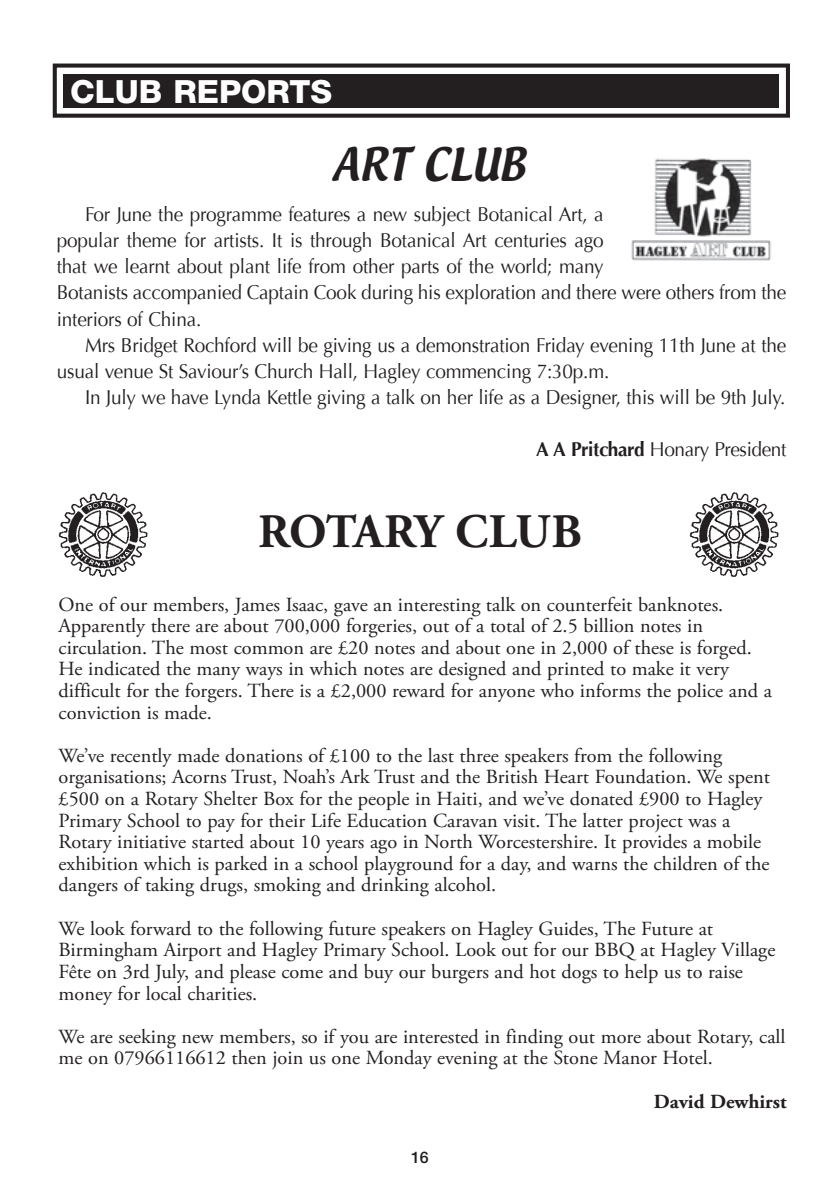
<style>
.page{position:relative;width:840px;height:1191px;background:#fff}
.page>*{position:absolute;margin:0;border:0;box-sizing:border-box;transform-origin:0 0}
.t1{font:700 48px "Adobe Garamond Pro";color:#231f20}
.t2{font:40px "Textile";color:#231f20}
.t3{font:800 32px "Helvetica Neue";color:#fff}
.t4{font:20px/21.6px "Adobe Garamond Pro";color:#231f20}
.t5{font:20px/26px "Optima";letter-spacing:-.01em;color:#231f20;scale:.95 1}
.t6{font:700 20px "Adobe Garamond Pro";color:#231f20}
.t7{font:500 16px "Helvetica Neue";color:#231f20}
.s1{font-weight:700}
</style>
<div class="page">
<div style="left:53px;top:64px;width:736px;height:54px;border:4px solid #231f20"></div>
<div style="left:64px;top:74px;width:714px;height:34px;background:#231f20"></div>
<img style="left:631px;top:158px;width:140px;height:103px">
<img style="left:58px;top:492px;width:90px;height:85px">
<img style="left:689px;top:492px;width:90px;height:85px">
<h3 class="t3" style="left:70px;top:72px;width:263px">CLUB REPORTS</h3>
<h2 class="t2" style="left:332px;top:136px;width:194px">ART CLUB</h2>
<p class="t5" style="left:57px;top:202px;width:769px;text-indent:28px">For June the programme features a new subject Botanical Art, a<br>popular theme for artists. It is through Botanical Art centuries ago<br>that we learnt about plant life from other parts of the world; many<br>Botanists accompanied Captain Cook during his exploration and there were others from the interiors of China.</p>
<p class="t5" style="left:57px;top:332px;width:769px;text-indent:28px">Mrs Bridget Rochford will be giving us a demonstration Friday evening 11th June at the usual venue St Saviour’s Church Hall, Hagley commencing 7:30p.m.</p>
<p class="t5" style="left:85px;top:384px;width:738px">In July we have Lynda Kettle giving a talk on her life as a Designer, this will be 9th July.</p>
<p class="t5" style="left:536px;top:436px;width:264px"><span class="s1">A A Pritchard</span> Honary President</p>
<h1 class="t1" style="left:258px;top:504px;width:325px">Rotary Club</h1>
<p class="t4" style="left:59px;top:594px;width:714px">One of our members, James Isaac, gave an interesting talk on counterfeit banknotes.<br>Apparently there are about 700,000 forgeries, out of a total of 2.5 billion notes in circulation. The most common are £20 notes and about one in 2,000 of these is forged.<br>He indicated the many ways in which notes are designed and printed to make it very difficult for the forgers. There is a £2,000 reward for anyone who informs the police and a conviction is made.</p>
<p class="t4" style="left:59px;top:745px;width:712px">We’ve recently made donations of £100 to the last three speakers from the following organisations; Acorns Trust, Noah’s Ark Trust and the British Heart Foundation. We spent £500 on a Rotary Shelter Box for the people in Haiti, and we’ve donated £900 to Hagley Primary School to pay for their Life Education Caravan visit. The latter project was a Rotary initiative started about 10 years ago in North Worcestershire. It provides a mobile exhibition which is parked in a school playground for a day, and warns the children of the dangers of taking drugs, smoking and drinking alcohol.</p>
<p class="t4" style="left:59px;top:918px;width:718px">We look forward to the following future speakers on Hagley Guides, The Future at Birmingham Airport and Hagley Primary School. Look out for our BBQ at Hagley Village Fête on 3rd July, and please come and buy our burgers and hot dogs to help us to raise money for local charities.</p>
<p class="t4" style="left:59px;top:1026px;width:728px">We are seeking new members, so if you are interested in finding out more about Rotary, call me on 07966116612 then join us one Monday evening at the Stone Manor Hotel.</p>
<p class="t6" style="left:653px;top:1089px;width:135px">David Dewhirst</p>
<p class="t7" style="left:411px;top:1147px;width:19px">16</p>
</div>
